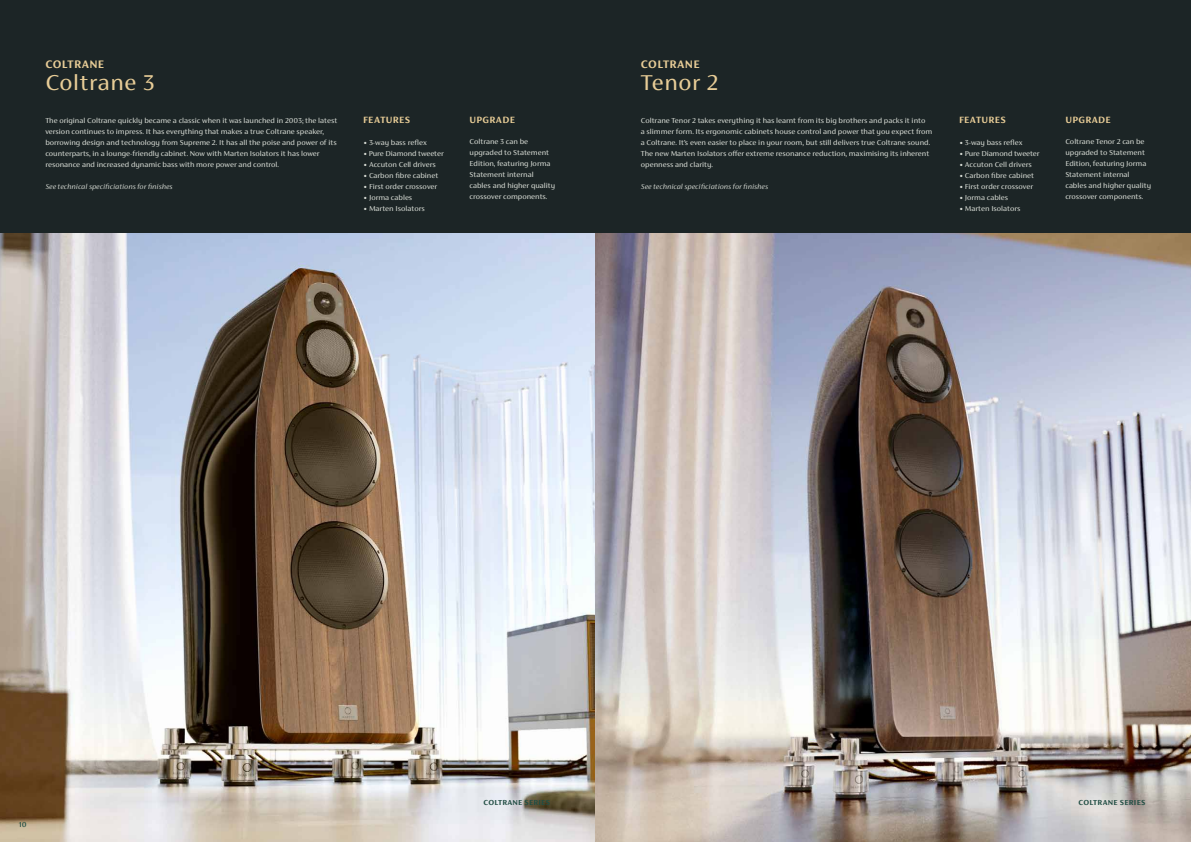
<style>
.page{position:relative;width:1191px;height:842px;background:#fff}
.page>*{position:absolute;margin:0;border:0;box-sizing:border-box;transform-origin:0 0}
.t1{font:24px "FS Siena";letter-spacing:.025em;color:#e8cd97}
.t2{font:700 12px "FS Siena";letter-spacing:.035em;color:#e8cd97}
.t3{font:700 10px "FS Siena";letter-spacing:.035em;color:#e8cd97}
.t4{font:8px/11px "FS Siena";color:#daded7}
.t5{font:italic 300 8px "FS Siena";color:#daded7}
.t6{font:700 8px "FS Siena";letter-spacing:.03em;color:#204d43}
.t7{font:500 8px "FS Siena";color:#204d43}
</style>
<div class="page">
<div style="left:595px;top:0;width:596px;height:842px;background:#1c2526"></div>
<div style="left:0;top:0;width:595px;height:842px;background:#1c2526"></div>
<img style="left:0;top:233px;width:1191px;height:609px">
<h2 class="t2" style="left:45px;top:57px;width:60px">COLTRANE</h2>
<h1 class="t1" style="left:45px;top:69px;width:111px">Coltrane 3</h1>
<p class="t4" style="left:45px;top:115px;width:293px">The original Coltrane quickly became a classic when it was launched in 2003; the latest version continues to impress. It has everything that makes a true Coltrane speaker, borrowing design and technology from Supreme 2. It has all the poise and power of its counterparts, in a lounge-friendly cabinet. Now with Marten Isolators it has lower resonance and increased dynamic bass with more power and control.</p>
<p class="t5" style="left:45px;top:182px;width:129px">See technical specificiations for finishes</p>
<h2 class="t2" style="left:641px;top:57px;width:60px">COLTRANE</h2>
<h1 class="t1" style="left:641px;top:69px;width:79px">Tenor 2</h1>
<p class="t3" style="left:363px;top:114px;width:48px">FEATURES</p>
<p class="t3" style="left:469px;top:114px;width:47px">UPGRADE</p>
<p class="t3" style="left:959px;top:114px;width:48px">FEATURES</p>
<p class="t3" style="left:1065px;top:114px;width:47px">UPGRADE</p>
<p class="t4" style="left:641px;top:115px;width:293px">Coltrane Tenor 2 takes everything it has learnt from its big brothers and packs it into<br>a slimmer form. Its ergonomic cabinets house control and power that you expect from a Coltrane. It’s even easier to place in your room, but still delivers true Coltrane sound.<br>The new Marten Isolators offer extreme resonance reduction, maximising its inherent openness and clarity.</p>
<p class="t5" style="left:641px;top:182px;width:129px">See technical specificiations for finishes</p>
<p class="t4" style="left:469px;top:136px;width:87px">Coltrane 3 can be upgraded to Statement<br>Edition, featuring Jorma<br>Statement internal cables and higher quality crossover components.</p>
<p class="t4" style="left:1065px;top:136px;width:87px">Coltrane Tenor 2 can be upgraded to Statement<br>Edition, featuring Jorma<br>Statement internal cables and higher quality crossover components.</p>
<p class="t4" style="left:363px;top:137px;width:65px">• 3-way bass reflex</p>
<p class="t4" style="left:363px;top:148px;width:82px">• Pure Diamond tweeter</p>
<p class="t4" style="left:363px;top:159px;width:74px">• Accuton Cell drivers</p>
<p class="t4" style="left:363px;top:170px;width:76px">• Carbon fibre cabinet</p>
<p class="t4" style="left:363px;top:181px;width:75px">• First order crossover</p>
<p class="t4" style="left:363px;top:192px;width:50px">• Jorma cables</p>
<p class="t4" style="left:363px;top:203px;width:63px">• Marten Isolators</p>
<p class="t4" style="left:959px;top:137px;width:65px">• 3-way bass reflex</p>
<p class="t4" style="left:959px;top:148px;width:82px">• Pure Diamond tweeter</p>
<p class="t4" style="left:959px;top:159px;width:74px">• Accuton Cell drivers</p>
<p class="t4" style="left:959px;top:170px;width:76px">• Carbon fibre cabinet</p>
<p class="t4" style="left:959px;top:181px;width:75px">• First order crossover</p>
<p class="t4" style="left:959px;top:192px;width:50px">• Jorma cables</p>
<p class="t4" style="left:959px;top:203px;width:63px">• Marten Isolators</p>
<p class="t7" style="left:19px;top:820px;width:9px">10</p>
<p class="t6" style="left:483px;top:798px;width:68px">COLTRANE SERIES</p>
<p class="t6" style="left:1078px;top:798px;width:69px">COLTRANE SERIES</p>
</div>
